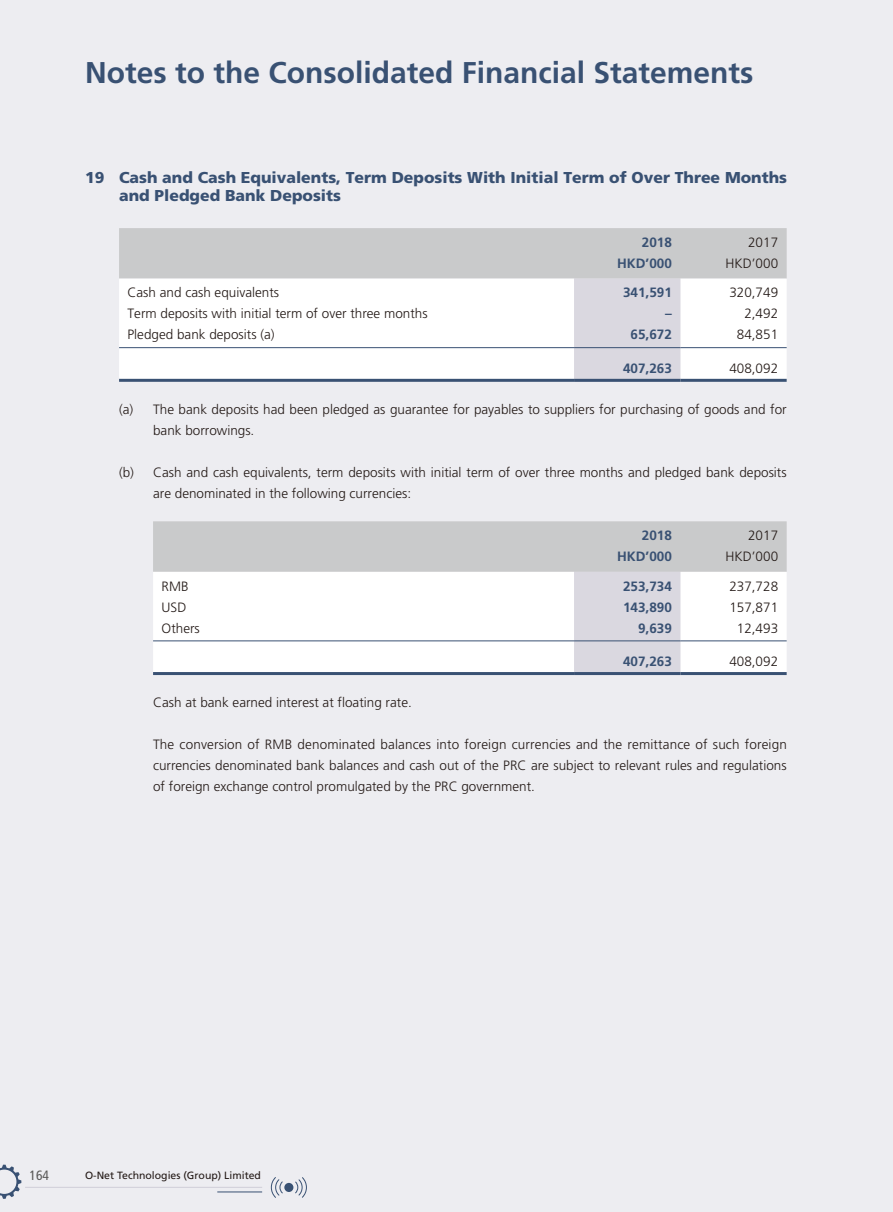
<style>
.page{position:relative;width:893px;height:1212px;background:#ededf1}
.page>*{position:absolute;margin:0;border:0;box-sizing:border-box;transform-origin:0 0}
.t1{font:700 30px "Frutiger LT Std";color:#395173}
.t2{font:900 15.75px/18px "Frutiger LT Std";color:#395173}
.t3{font:300 13.5px/21px "Frutiger LT Std";color:#231916}
.t4{font:700 13.5px "Frutiger LT Std";color:#395173}
.t5{font:condensed 13.5px "Frutiger LT Std";color:#595857}
.t6{font:10.5px "Frutiger LT Std";color:#231916}
</style>
<div class="page">
<svg style="left:0;top:1165px;width:21px;height:34px"></svg>
<hr style="left:25px;top:1187px;width:237px;height:1px;background:#d0ced8">
<svg style="left:270px;top:1177px;width:37px;height:21px"></svg>
<div style="left:284px;top:1183px;width:9px;height:9px;background:#395173;border-radius:50%"></div>
<hr style="left:217px;top:1191px;width:45px;height:1px;background:#395173">
<svg style="left:119px;top:228px;width:668px;height:151px;background:#e8e8e9"></svg>
<hr style="left:119px;top:347px;width:455px;height:1px;background:#395173">
<hr style="left:574px;top:347px;width:106px;height:1px;background:#395173">
<hr style="left:680px;top:347px;width:107px;height:1px;background:#395173">
<hr style="left:119px;top:379px;width:455px;height:3px;background:#395173">
<hr style="left:574px;top:379px;width:106px;height:3px;background:#395173">
<hr style="left:680px;top:379px;width:107px;height:3px;background:#395173">
<svg style="left:153px;top:521px;width:634px;height:151px;background:#e8e8e9"></svg>
<hr style="left:153px;top:640px;width:421px;height:1px;background:#395173">
<hr style="left:574px;top:640px;width:106px;height:1px;background:#395173">
<hr style="left:680px;top:640px;width:107px;height:1px;background:#395173">
<hr style="left:153px;top:672px;width:421px;height:3px;background:#395173">
<hr style="left:574px;top:672px;width:106px;height:3px;background:#395173">
<hr style="left:680px;top:672px;width:107px;height:3px;background:#395173">
<h1 class="t1" style="left:85px;top:55px;width:670px">Notes to the Consolidated Financial Statements</h1>
<p class="t2" style="left:119px;top:169px;width:670px;text-indent:-34px">19 Cash and Cash Equivalents, Term Deposits With Initial Term of Over Three Months and Pledged Bank Deposits</p>
<p class="t4" style="left:642px;top:234px;width:32px">2018</p>
<p class="t3" style="left:748px;top:232px;width:32px">2017</p>
<p class="t4" style="left:617px;top:255px;width:56px">HKD’000</p>
<p class="t3" style="left:726px;top:253px;width:54px">HKD’000</p>
<p class="t3" style="left:128px;top:282px;width:153px">Cash and cash equivalents</p>
<p class="t4" style="left:623px;top:285px;width:50px">341,591</p>
<p class="t3" style="left:729px;top:282px;width:50px">320,749</p>
<p class="t3" style="left:128px;top:303px;width:302px">Term deposits with initial term of over three months</p>
<p class="t4" style="left:665px;top:306px;width:8px">–</p>
<p class="t3" style="left:744px;top:303px;width:35px">2,492</p>
<p class="t3" style="left:128px;top:324px;width:149px">Pledged bank deposits (a)</p>
<p class="t4" style="left:631px;top:327px;width:43px">65,672</p>
<p class="t3" style="left:737px;top:324px;width:43px">84,851</p>
<p class="t4" style="left:623px;top:360px;width:50px">407,263</p>
<p class="t3" style="left:729px;top:358px;width:50px">408,092</p>
<p class="t3" style="left:153px;top:399px;width:635px;text-indent:-34px">(a) The bank deposits had been pledged as guarantee for payables to suppliers for purchasing of goods and for bank borrowings.</p>
<p class="t3" style="left:153px;top:462px;width:635px;text-indent:-34px">(b) Cash and cash equivalents, term deposits with initial term of over three months and pledged bank deposits are denominated in the following currencies:</p>
<p class="t4" style="left:642px;top:527px;width:32px">2018</p>
<p class="t3" style="left:748px;top:525px;width:32px">2017</p>
<p class="t4" style="left:617px;top:548px;width:56px">HKD’000</p>
<p class="t3" style="left:726px;top:546px;width:54px">HKD’000</p>
<p class="t3" style="left:162px;top:576px;width:29px">RMB</p>
<p class="t4" style="left:623px;top:578px;width:50px">253,734</p>
<p class="t3" style="left:729px;top:576px;width:50px">237,728</p>
<p class="t3" style="left:162px;top:597px;width:26px">USD</p>
<p class="t4" style="left:623px;top:599px;width:50px">143,890</p>
<p class="t3" style="left:729px;top:597px;width:50px">157,871</p>
<p class="t3" style="left:162px;top:618px;width:40px">Others</p>
<p class="t4" style="left:638px;top:620px;width:35px">9,639</p>
<p class="t3" style="left:737px;top:618px;width:43px">12,493</p>
<p class="t4" style="left:623px;top:654px;width:50px">407,263</p>
<p class="t3" style="left:729px;top:651px;width:50px">408,092</p>
<p class="t3" style="left:153px;top:692px;width:260px">Cash at bank earned interest at floating rate.</p>
<p class="t3" style="left:153px;top:734px;width:635px;text-align:justify">The conversion of RMB denominated balances into foreign currencies and the remittance of such foreign currencies denominated bank balances and cash out of the PRC are subject to relevant rules and regulations of foreign exchange control promulgated by the PRC government.</p>
<p class="t5" style="left:30px;top:1167px;width:21px">164</p>
<p class="t6" style="left:85px;top:1169px;width:177px">O-Net Technologies (Group) Limited</p>
</div>
